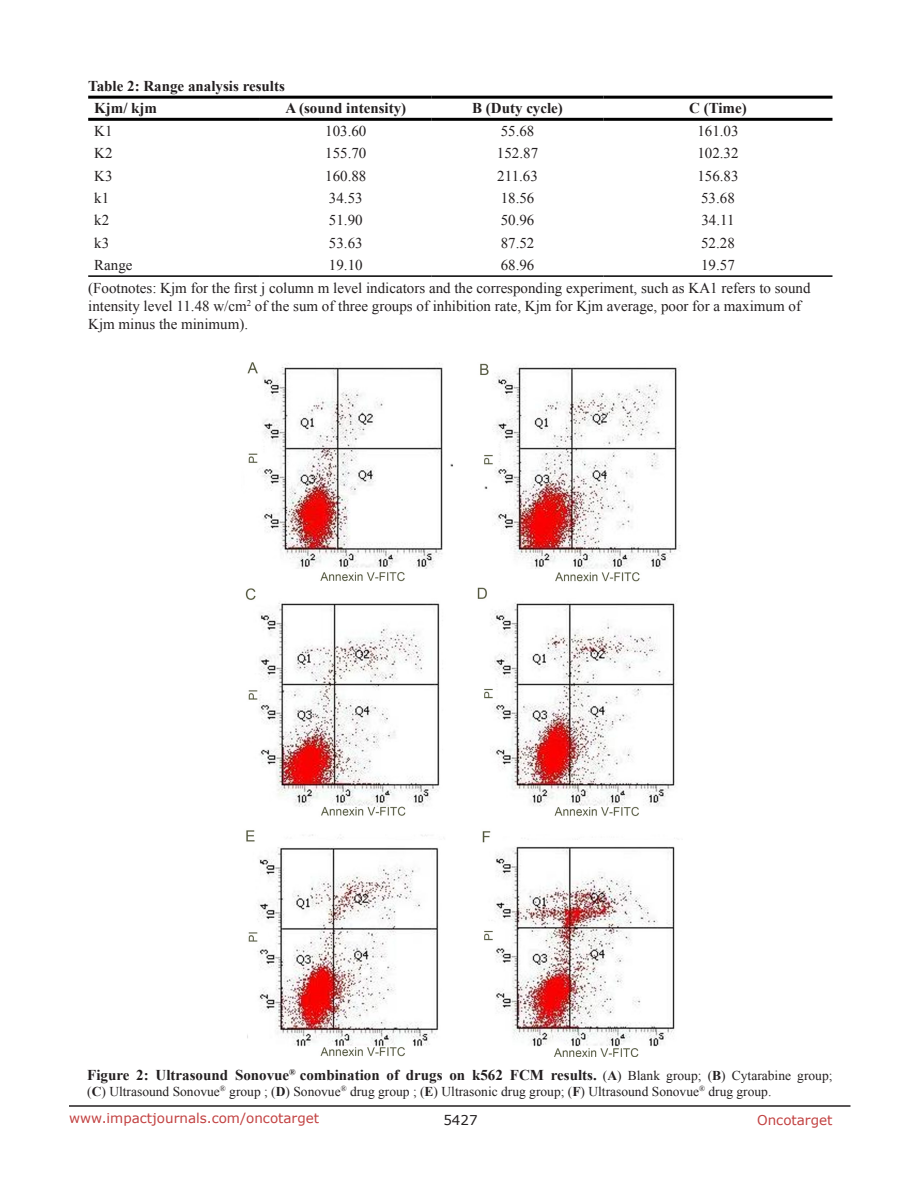
<style>
.page{position:relative;width:918px;height:1188px;background:#fff}
.page>*{position:absolute;margin:0;border:0;box-sizing:border-box;transform-origin:0 0}
.Tabletext{font:15px/18px "Times New Roman";color:#231f20}
.Figuretrx{font:700 15px "Times New Roman";color:#231f20}
.Tabletext-2{font:700 15px "Times New Roman";color:#231f20}
.TableHeading{font:700 15px "Times New Roman";color:#231f20}
.Figuretrx-2{font:13.5px "Times New Roman";color:#231f20}
.t1{font:13.5px "Verdana";color:#c24141}
.t2{font:13.5px "Verdana";color:#231f20}
.s1{font-weight:400;font-size:13.5px}
.s2{font-size:13.5px}
.s3{font-weight:700}
</style>
<div class="page">
<hr style="left:69px;top:1105px;width:781px;height:2px;background:#231f20">
<hr style="left:88px;top:96px;width:172px;height:3px;background:#000">
<hr style="left:260px;top:96px;width:172px;height:3px;background:#000">
<hr style="left:432px;top:96px;width:171px;height:3px;background:#000">
<hr style="left:603px;top:96px;width:229px;height:3px;background:#000">
<hr style="left:88px;top:118px;width:172px;height:3px;background:#000">
<hr style="left:260px;top:118px;width:172px;height:3px;background:#000">
<hr style="left:432px;top:118px;width:171px;height:3px;background:#000">
<hr style="left:603px;top:118px;width:229px;height:3px;background:#000">
<hr style="left:88px;top:275px;width:172px;height:2px;background:#000">
<hr style="left:260px;top:275px;width:172px;height:2px;background:#000">
<hr style="left:432px;top:275px;width:171px;height:2px;background:#000">
<hr style="left:603px;top:275px;width:229px;height:2px;background:#000">
<img style="left:245px;top:362px;width:435px;height:695px">
<p class="TableHeading" style="left:88px;top:76px;width:198px">Table 2: Range analysis results</p>
<p class="Tabletext-2" style="left:94px;top:98px;width:64px">Kjm/ kjm</p>
<p class="Tabletext-2" style="left:285px;top:98px;width:122px">A (sound intensity)</p>
<p class="Tabletext-2" style="left:472px;top:98px;width:92px">B (Duty cycle)</p>
<p class="Tabletext-2" style="left:689px;top:98px;width:59px">C (Time)</p>
<p class="Tabletext" style="left:94px;top:121px;width:20px">K1</p>
<p class="Tabletext" style="left:325px;top:121px;width:43px">103.60</p>
<p class="Tabletext" style="left:501px;top:121px;width:35px">55.68</p>
<p class="Tabletext" style="left:697px;top:121px;width:43px">161.03</p>
<p class="Tabletext" style="left:94px;top:144px;width:20px">K2</p>
<p class="Tabletext" style="left:325px;top:144px;width:43px">155.70</p>
<p class="Tabletext" style="left:497px;top:144px;width:43px">152.87</p>
<p class="Tabletext" style="left:697px;top:144px;width:43px">102.32</p>
<p class="Tabletext" style="left:94px;top:166px;width:20px">K3</p>
<p class="Tabletext" style="left:325px;top:166px;width:43px">160.88</p>
<p class="Tabletext" style="left:497px;top:166px;width:42px">211.63</p>
<p class="Tabletext" style="left:697px;top:166px;width:43px">156.83</p>
<p class="Tabletext" style="left:94px;top:189px;width:17px">k1</p>
<p class="Tabletext" style="left:329px;top:189px;width:35px">34.53</p>
<p class="Tabletext" style="left:501px;top:189px;width:35px">18.56</p>
<p class="Tabletext" style="left:701px;top:189px;width:35px">53.68</p>
<p class="Tabletext" style="left:94px;top:211px;width:17px">k2</p>
<p class="Tabletext" style="left:329px;top:211px;width:35px">51.90</p>
<p class="Tabletext" style="left:501px;top:211px;width:35px">50.96</p>
<p class="Tabletext" style="left:701px;top:211px;width:35px">34.11</p>
<p class="Tabletext" style="left:94px;top:233px;width:17px">k3</p>
<p class="Tabletext" style="left:329px;top:233px;width:35px">53.63</p>
<p class="Tabletext" style="left:501px;top:233px;width:35px">87.52</p>
<p class="Tabletext" style="left:701px;top:233px;width:35px">52.28</p>
<p class="Tabletext" style="left:94px;top:256px;width:40px">Range</p>
<p class="Tabletext" style="left:329px;top:256px;width:35px">19.10</p>
<p class="Tabletext" style="left:501px;top:256px;width:35px">68.96</p>
<p class="Tabletext" style="left:701px;top:256px;width:35px">19.57</p>
<p class="Tabletext" style="left:88px;top:278px;width:724px">(Footnotes: Kjm for the first j column m level indicators and the corresponding experiment, such as KA1 refers to sound intensity level 11.48 w/cm<sup>2</sup> of the sum of three groups of inhibition rate, Kjm for Kjm average, poor for a maximum of<br>Kjm minus the minimum).</p>
<p class="Figuretrx" style="left:87px;top:1064px;width:747px">Figure 2: Ultrasound Sonovue<sup>®</sup> combination of drugs on k562 FCM results. <span class="s1">(</span><span class="s2">A</span><span class="s1">) Blank group; (</span><span class="s2">B</span><span class="s1">) Cytarabine group;</span></p>
<p class="Figuretrx-2" style="left:87px;top:1082px;width:686px">(<span class="s3">C</span>) Ultrasound Sonovue<sup>®</sup> group ; (<span class="s3">D</span>) Sonovue<sup>®</sup> drug group ; (<span class="s3">E</span>) Ultrasonic drug group; (<span class="s3">F</span>) Ultrasound Sonovue<sup>®</sup> drug group.</p>
<p class="t1" style="left:69px;top:1109px;width:252px">www.impactjournals.com/oncotarget</p>
<p class="t2" style="left:443px;top:1111px;width:36px">5427</p>
<p class="t1" style="left:757px;top:1111px;width:77px">Oncotarget</p>
</div>
